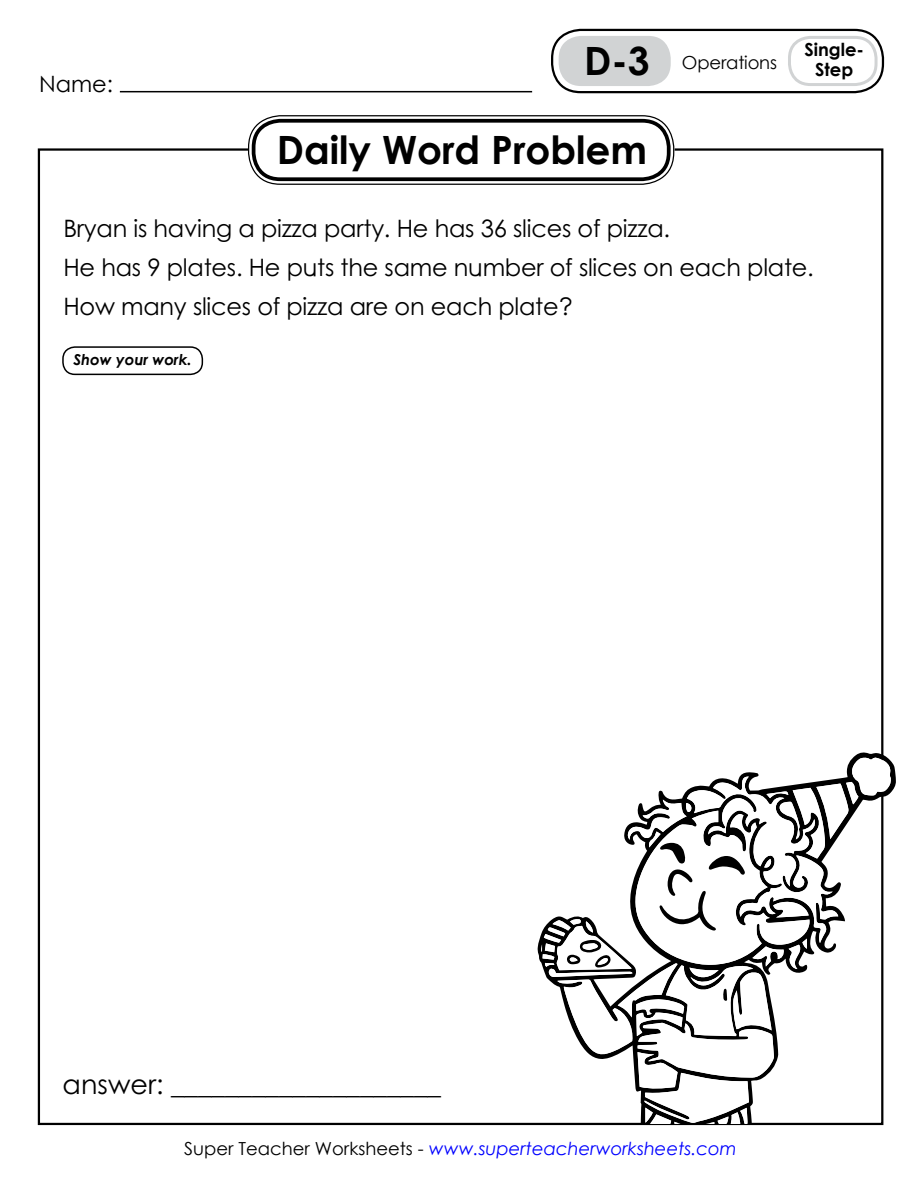
<style>
.page{position:relative;width:918px;height:1188px;background:#fff}
.page>*{position:absolute;margin:0;border:0;box-sizing:border-box;transform-origin:0 0}
.t1{font:700 39px "Century Gothic 2";color:#000}
.t2{font:27px "Century STW4";color:#000}
.t3{font:24px/39px "Century STW4";letter-spacing:-.01em;color:#000}
.t4{font:22.5px "Century Gothic 2";color:#000}
.t5{font:italic 18px "Century Gothic 2";color:#00f}
.t6{font:18px "Century Gothic 2";letter-spacing:-.01em;color:#000}
.t7{font:700 18px/19.5px "Century Gothic 2";color:#000;text-align:center}
.t8{font:italic 700 15px "Century STW4";color:#000}
.s1{font-weight:700;font-size:39px}
.s2{font-style:normal;color:#000}
</style>
<div class="page">
<hr style="left:120px;top:91px;width:412px;height:1px;background:#000">
<div style="left:248px;top:115px;width:427px;height:70px;border:8px solid #fff;border-radius:28px"></div>
<div style="left:252px;top:119px;width:419px;height:62px;background:#fff;border-radius:28px"></div>
<div style="left:248px;top:115px;width:426px;height:70px;border:1px solid #000;border-radius:32px"></div>
<div style="left:252px;top:119px;width:419px;height:62px;border:4px solid #000;border-radius:27px"></div>
<div style="left:62px;top:346px;width:141px;height:29px;border:2px solid #000;border-radius:12px"></div>
<div style="left:551px;top:29px;width:333px;height:64px;border:2px solid #000;border-radius:28px"></div>
<div style="left:559px;top:36px;width:112px;height:50px;background:#d1d3d4;border-radius:23px"></div>
<div style="left:788px;top:36px;width:90px;height:50px;border:3px solid #d1d3d4;border-radius:21px"></div>
<svg style="left:541px;top:757px;width:350px;height:367px"></svg>
<p class="t4" style="left:39px;top:68px;width:75px">Name:</p>
<p class="t6" style="left:584px;top:50px;width:194px"><span class="s1">D-3</span> Operations</p>
<p class="t7" style="left:804px;top:39px;width:61px">Single-<br>Step</p>
<h1 class="t1" style="left:277px;top:120px;width:372px">Daily Word Problem</h1>
<p class="t3" style="left:63px;top:208px;width:752px">Bryan is having a pizza party. He has 36 slices of pizza.<br>He has 9 plates. He puts the same number of slices on each plate.<br>How many slices of pizza are on each plate?</p>
<p class="t8" style="left:73px;top:349px;width:120px">Show your work.</p>
<p class="t2" style="left:63px;top:1066px;width:380px">answer: ____________________</p>
<p class="t5" style="left:184px;top:1136px;width:554px"><span class="s2">Super Teacher Worksheets -</span> www.superteacherworksheets.com</p>
</div>
